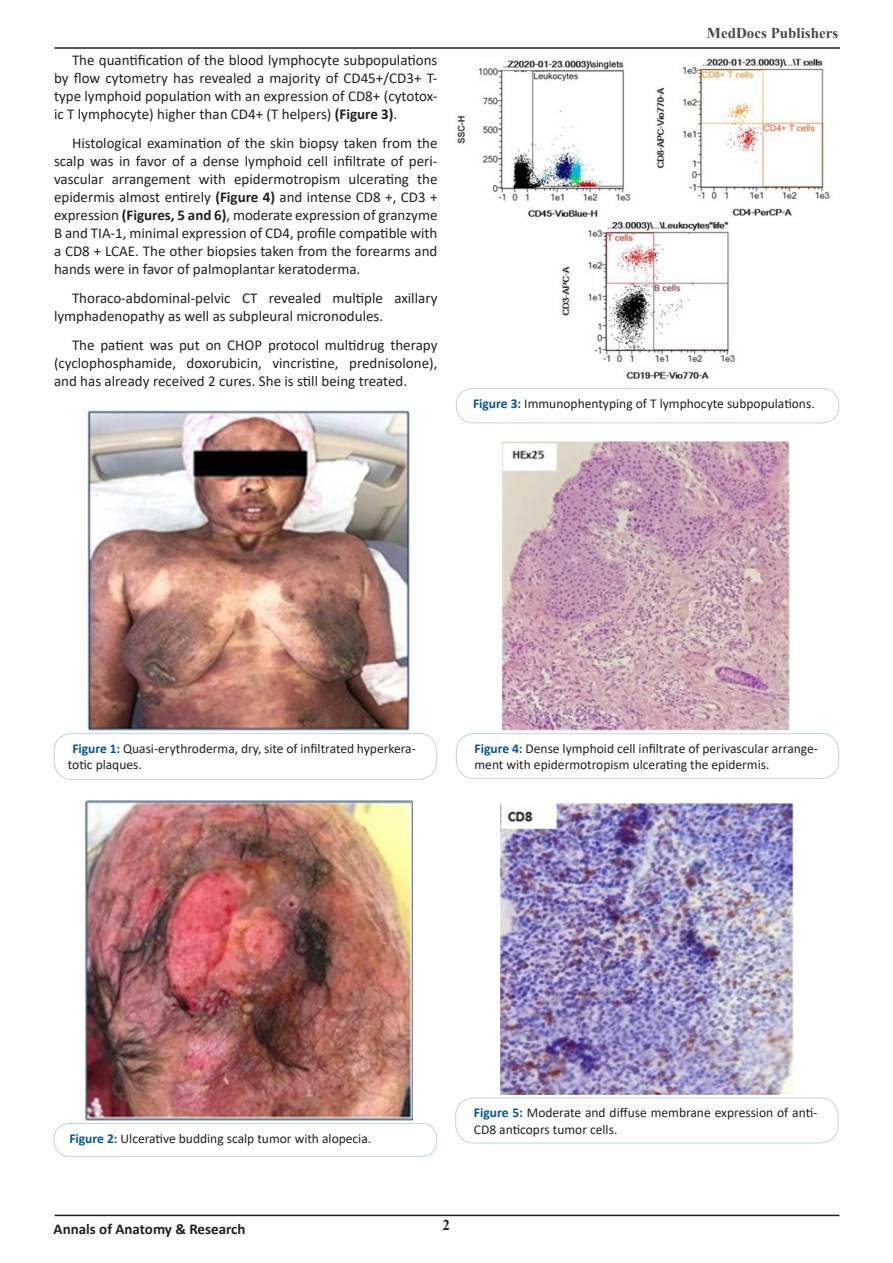
<style>
.page{position:relative;width:893px;height:1263px;background:#fff}
.page>*{position:absolute;margin:0;border:0;box-sizing:border-box;transform-origin:0 0}
.t1{font:15px/18px "Calibri";color:#231f20;text-align:justify}
.t2{font:700 15px "Calibri";color:#231f20}
.t3{font:700 15px "Times New Roman";color:#464b47}
.t4{font:700 15px "Times New Roman";color:#231f20}
.t5{font:13.5px/16.5px "Calibri";color:#231f20}
.s1{font-weight:700}
.s2{font-weight:700;color:#005596}
</style>
<div class="page">
<hr style="left:55px;top:47px;width:785px;height:2px;background:#231f20">
<hr style="left:54px;top:1214px;width:785px;height:2px;background:#231f20">
<div style="left:54px;top:733px;width:383px;height:47px;border:1px solid #bfd4e5;border-radius:18px"></div>
<img style="left:87px;top:410px;width:324px;height:321px">
<img style="left:85px;top:800px;width:328px;height:320px">
<div style="left:54px;top:1123px;width:383px;height:34px;border:1px solid #bfd4e5;border-radius:15px"></div>
<img style="left:457px;top:54px;width:373px;height:163px">
<img style="left:561px;top:220px;width:175px;height:161px">
<div style="left:456px;top:388px;width:383px;height:35px;border:1px solid #bfd4e5;border-radius:17px"></div>
<img style="left:502px;top:442px;width:288px;height:289px">
<div style="left:456px;top:733px;width:383px;height:46px;border:1px solid #bfd4e5;border-radius:18px"></div>
<img style="left:501px;top:803px;width:292px;height:292px">
<div style="left:455px;top:1098px;width:383px;height:45px;border:1px solid #bfd4e5;border-radius:18px"></div>
<p class="t1" style="left:54px;top:51px;width:385px;text-indent:18px">The quantification of the blood lymphocyte subpopulations by flow cytometry has revealed a majority of CD45+/CD3+ T&shy;type lymphoid population with an expression of CD8+ (cytotox&shy;ic T lymphocyte) higher than CD4+ (T helpers) <span class="s1">(Figure 3)</span>.</p>
<p class="t1" style="left:54px;top:134px;width:385px;text-indent:18px">Histological examination of the skin biopsy taken from the scalp was in favor of a dense lymphoid cell infiltrate of peri&shy;vascular arrangement with epidermotropism ulcerating the epidermis almost entirely <span class="s1">(Figure 4)</span> and intense CD8 +, CD3 + expression <span class="s1">(Figures, 5 and 6)</span>, moderate expression of granzyme B and TIA-1, minimal expression of CD4, profile compatible with a CD8 + LCAE. The other biopsies taken from the forearms and hands were in favor of palmoplantar keratoderma.</p>
<p class="t1" style="left:54px;top:288px;width:385px;text-indent:18px">Thoraco-abdominal-pelvic CT revealed multiple axillary lymphadenopathy as well as subpleural micronodules.</p>
<p class="t1" style="left:54px;top:335px;width:385px;text-indent:18px">The patient was put on CHOP protocol multidrug therapy (cyclophosphamide, doxorubicin, vincristine, prednisolone), and has already received 2 cures. She is still being treated.</p>
<p class="t3" style="left:707px;top:22px;width:133px">MedDocs Publishers</p>
<p class="t5" style="left:473px;top:395px;width:343px"><span class="s2">Figure 3:</span> Immunophentyping of T lymphocyte subpopulations.</p>
<p class="t5" style="left:68px;top:740px;width:349px;text-indent:4px"><span class="s2">Figure 1:</span> Quasi-erythroderma, dry, site of infiltrated hyperkera&shy;totic plaques.</p>
<p class="t5" style="left:474px;top:740px;width:345px"><span class="s2">Figure 4:</span> Dense lymphoid cell infiltrate of perivascular arrange&shy;ment with epidermotropism ulcerating the epidermis.</p>
<p class="t5" style="left:69px;top:1130px;width:303px"><span class="s2">Figure 2:</span> Ulcerative budding scalp tumor with alopecia.</p>
<p class="t5" style="left:474px;top:1104px;width:345px"><span class="s2">Figure 5:</span> Moderate and diffuse membrane expression of anti-<br>CD8 anticoprs tumor cells.</p>
<p class="t2" style="left:54px;top:1218px;width:193px">Annals of Anatomy &amp; Research</p>
<p class="t4" style="left:442px;top:1214px;width:9px">2</p>
</div>
